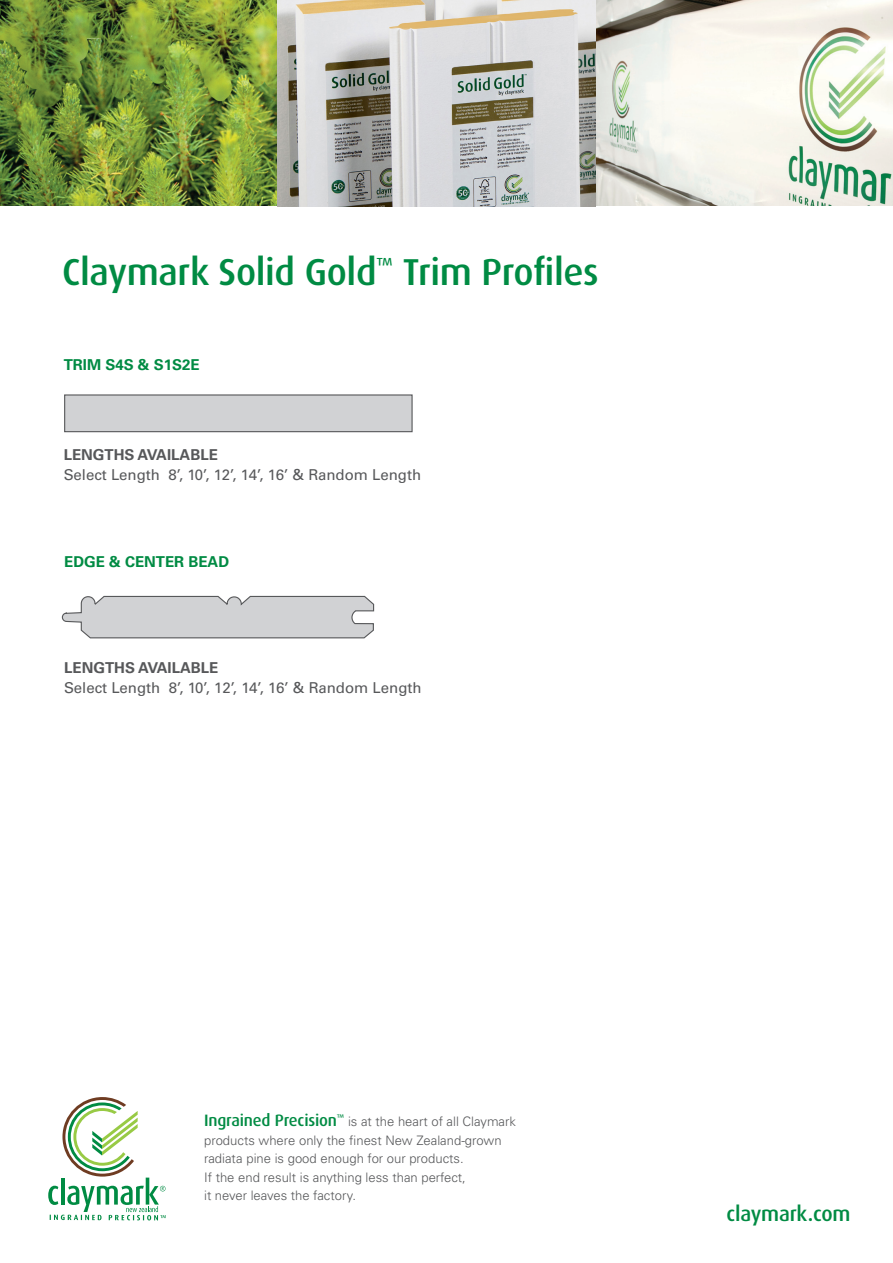
<style>
.page{position:relative;width:893px;height:1263px;background:#fff}
.page>*{position:absolute;margin:0;border:0;box-sizing:border-box;transform-origin:0 0}
.t1{font:500 37.5px "Dax";letter-spacing:-.01em;color:#008b43}
.t2{font:500 21px "Dax";letter-spacing:-.01em;color:#008b43}
.t3{font:15px "Univers LT Std";color:#57585a}
.t4{font:700 15px "Univers LT Std";color:#57585a}
.t5{font:700 15px "Univers LT Std";color:#008b43}
.t6{font:300 13.05px "Univers LT Std";color:#57585a}
.s1{font-family:"Dax";font-weight:500;font-size:16.5px;color:#008b43}
</style>
<div class="page">
<img style="left:595px;top:0;width:298px;height:205px">
<img style="left:0;top:0;width:277px;height:205px">
<img style="left:277px;top:0;width:318px;height:207px">
<svg style="left:48px;top:1097px;width:118px;height:123px"></svg>
<div style="left:64px;top:394px;width:349px;height:38px;background:#d1d2d4;border:1px solid #57585a"></div>
<svg style="left:61px;top:595px;width:314px;height:44px;background:#cfcfd1"></svg>
<p class="t1" style="left:62px;top:251px;width:538px">Claymark Solid Gold<sup>™</sup> Trim Profiles</p>
<p class="t5" style="left:64px;top:356px;width:137px">TRIM S4S &amp; S1S2E</p>
<p class="t4" style="left:64px;top:446px;width:156px">LENGTHS AVAILABLE</p>
<p class="t3" style="left:64px;top:466px;width:359px">Select Length 8’, 10’, 12’, 14’, 16’ &amp; Random Length</p>
<p class="t5" style="left:64px;top:553px;width:167px">EDGE &amp; CENTER BEAD</p>
<p class="t4" style="left:64px;top:659px;width:156px">LENGTHS AVAILABLE</p>
<p class="t3" style="left:64px;top:679px;width:359px">Select Length 8’, 10’, 12’, 14’, 16’ &amp; Random Length</p>
<p class="t6" style="left:204px;top:1114px;width:313px"><span class="s1">Ingrained Precision</span><sup>™</sup> is at the heart of all Claymark</p>
<p class="t6" style="left:204px;top:1132px;width:299px">products where only the finest New Zealand-grown</p>
<p class="t6" style="left:204px;top:1151px;width:261px">radiata pine is good enough for our products.</p>
<p class="t6" style="left:204px;top:1169px;width:263px">If the end result is anything less than perfect,</p>
<p class="t6" style="left:204px;top:1188px;width:153px">it never leaves the factory.</p>
<p class="t2" style="left:727px;top:1202px;width:125px">claymark.com</p>
</div>
